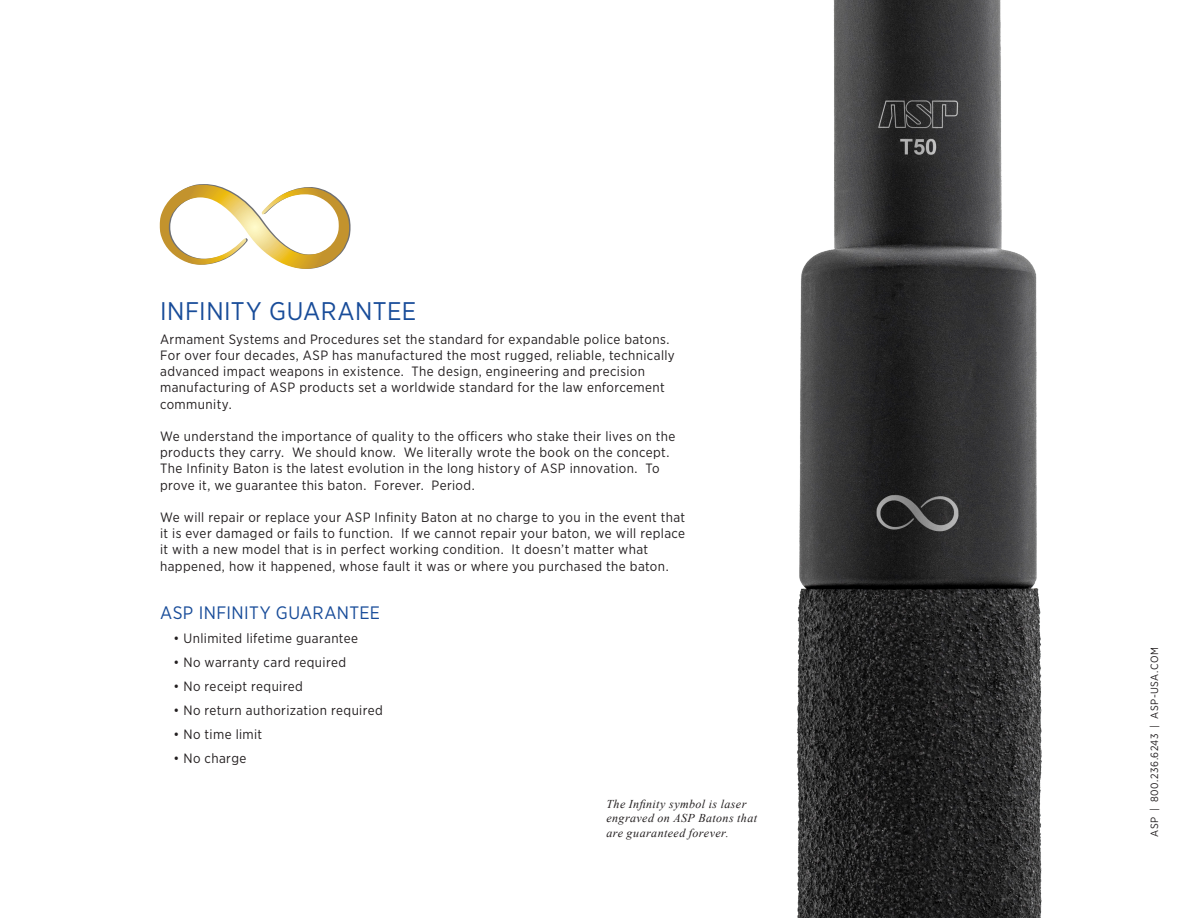
<style>
.page{position:relative;width:1188px;height:918px;background:#fff}
.page>*{position:absolute;margin:0;border:0;box-sizing:border-box;transform-origin:0 0}
.Subhead_indented__18{font:25.5px "Gotham Narrow";letter-spacing:.015em;color:#184c99}
.Body_copy_indent__18{font:18px "Gotham Narrow";letter-spacing:.02em;color:#184c99}
.Body_copy_indent__18-2{font:13.5px/16.2px "Gotham Narrow";letter-spacing:.03em;color:#231f20}
.Body_Copy{font:italic 12px/14.4px "Times New Roman";letter-spacing:.035em;color:#231f20}
.t1{font:10.5px "Gotham Narrow";letter-spacing:.045em;color:#231f20}
</style>
<div class="page">
<img style="left:797px;top:0;width:245px;height:918px">
<svg style="left:160px;top:184px;width:191px;height:85px"></svg>
<p class="Subhead_indented__18" style="left:160px;top:295px;width:258px">INFINITY GUARANTEE</p>
<p class="Body_copy_indent__18-2" style="left:160px;top:331px;width:516px">Armament Systems and Procedures set the standard for expandable police batons.<br>For over four decades, ASP has manufactured the most rugged, reliable, technically advanced impact weapons in existence. The design, engineering and precision manufacturing of ASP products set a worldwide standard for the law enforcement community.</p>
<p class="Body_copy_indent__18-2" style="left:160px;top:428px;width:517px">We understand the importance of quality to the officers who stake their lives on the products they carry. We should know. We literally wrote the book on the concept.<br>The Infinity Baton is the latest evolution in the long history of ASP innovation. To prove it, we guarantee this baton. Forever. Period.</p>
<p class="Body_copy_indent__18-2" style="left:160px;top:509px;width:527px">We will repair or replace your ASP Infinity Baton at no charge to you in the event that it is ever damaged or fails to function. If we cannot repair your baton, we will replace it with a new model that is in perfect working condition. It doesn’t matter what happened, how it happened, whose fault it was or where you purchased the baton.</p>
<p class="Body_copy_indent__18" style="left:160px;top:601px;width:221px">ASP INFINITY GUARANTEE</p>
<p class="Body_copy_indent__18-2" style="left:174px;top:629px;width:186px">• Unlimited lifetime guarantee</p>
<p class="Body_copy_indent__18-2" style="left:174px;top:653px;width:174px">• No warranty card required</p>
<p class="Body_copy_indent__18-2" style="left:174px;top:677px;width:131px">• No receipt required</p>
<p class="Body_copy_indent__18-2" style="left:174px;top:701px;width:211px">• No return authorization required</p>
<p class="Body_copy_indent__18-2" style="left:174px;top:725px;width:90px">• No time limit</p>
<p class="Body_copy_indent__18-2" style="left:174px;top:749px;width:74px">• No charge</p>
<p class="Body_Copy" style="left:606px;top:796px;width:152px">The Infinity symbol is laser engraved on ASP Batons that are guaranteed forever.</p>
<p class="t1" style="left:1148px;top:837px;width:191px;rotate:-90deg">ASP | 800.236.6243 | ASP-USA.COM</p>
</div>
